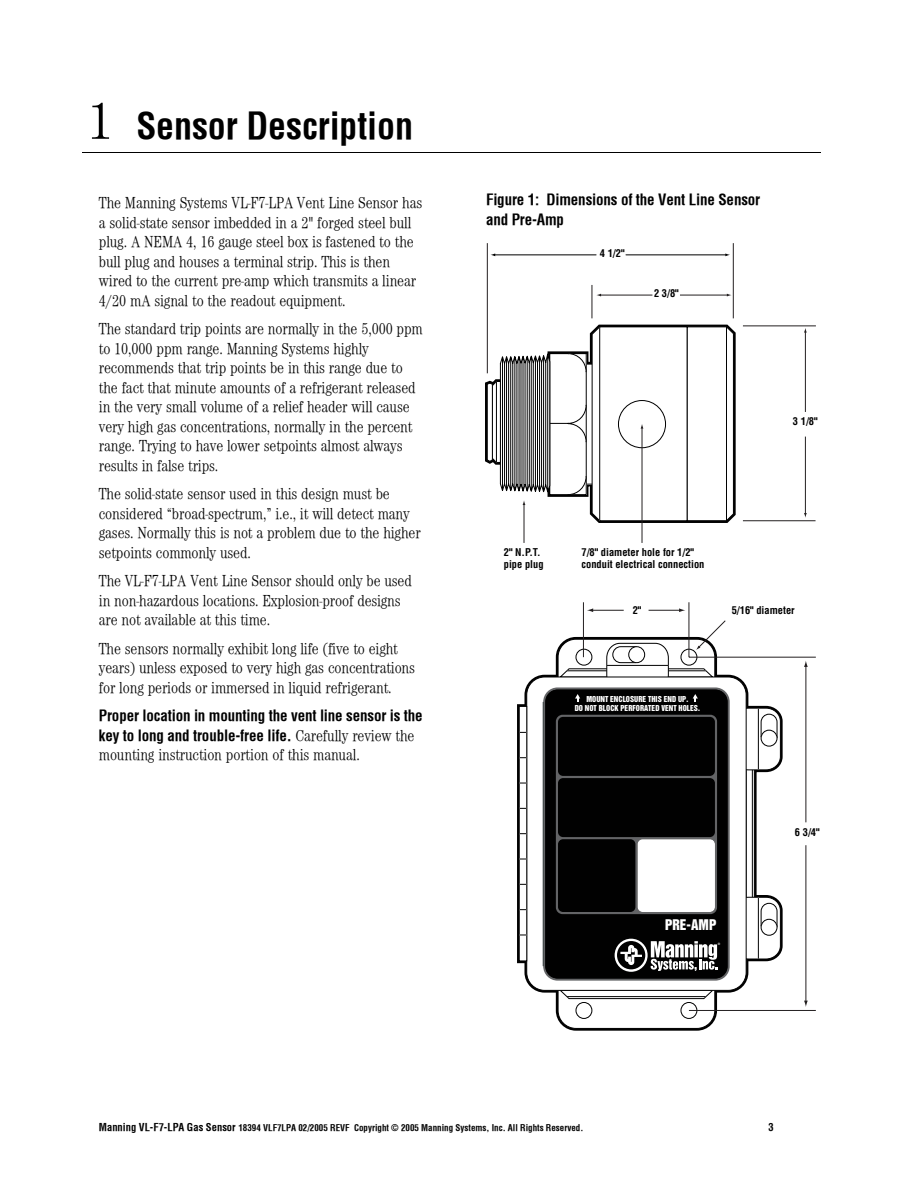
<style>
.page{position:relative;width:918px;height:1188px;background:#fff}
.page>*{position:absolute;margin:0;border:0;box-sizing:border-box;transform-origin:0 0}
.t1{font:700 condensed 36px "Helvetica";letter-spacing:-.005em;color:#000}
.t2{font:16.5px/19.5px "Century Cd ITCTT Light";letter-spacing:-.01em;color:#000}
.t3{font:700 condensed 15px/19.5px "Helvetica";letter-spacing:-.01em;color:#000}
.t4{font:13.5px "Helvetica Inserat";color:#fff}
.t5{font:700 condensed 10.5px/12px "Helvetica";color:#010101}
.t6{font:700 condensed 10.5px "Helvetica";color:#000}
.t7{font:700 condensed 9px "Helvetica";color:#000}
.t8{font:7.5px/9px "Helvetica Inserat";color:#fff;text-align:center}
.t9{font:700 condensed 3px "Helvetica";color:#fff}
.s1{font-family:"Century ITCTT Light";font-weight:400;font-stretch:normal;font-size:54px}
.s2{font-family:"Century Cd ITCTT Light";font-weight:400;font-stretch:normal;font-size:16.5px}
.s3{font-size:10.5px}
</style>
<div class="page">
<hr style="left:83px;top:152px;width:738px;height:1px;background:#000">
<div style="left:517px;top:704px;width:12px;height:259px;border:4px solid #010101"></div>
<svg style="left:747px;top:704px;width:36px;height:260px"></svg>
<div style="left:761px;top:919px;width:16px;height:16px;background:#fff;border-radius:50%"></div>
<div style="left:761px;top:919px;width:16px;height:17px;border:1px solid #010101;border-radius:50%"></div>
<hr style="left:758px;top:897px;width:1px;height:62px;background:#010101">
<svg style="left:554px;top:991px;width:165px;height:40px"></svg>
<hr style="left:567px;top:996px;width:139px;height:1px;background:#010101">
<div style="left:681px;top:1002px;width:16px;height:16px;background:#fff;border-radius:50%"></div>
<div style="left:681px;top:1002px;width:16px;height:17px;border:1px solid #010101;border-radius:50%"></div>
<div style="left:576px;top:1002px;width:16px;height:16px;background:#fff;border-radius:50%"></div>
<div style="left:576px;top:1002px;width:16px;height:17px;border:1px solid #010101;border-radius:50%"></div>
<div style="left:527px;top:677px;width:219px;height:313px;background:#fff;border-radius:18px"></div>
<div style="left:519px;top:706px;width:8px;height:255px;background:#fff"></div>
<div style="left:519px;top:706px;width:8px;height:255px;border:1px solid #010101"></div>
<svg style="left:519px;top:781px;width:8px;height:4px"></svg>
<svg style="left:519px;top:857px;width:8px;height:4px"></svg>
<svg style="left:519px;top:933px;width:8px;height:4px"></svg>
<svg style="left:543px;top:687px;width:187px;height:294px;background:#67686a"></svg>
<div style="left:545px;top:690px;width:183px;height:288px;background:#010101;border-radius:12px"></div>
<svg style="left:556px;top:715px;width:161px;height:199px"></svg>
<div style="left:638px;top:839px;width:77px;height:73px;background:#fff;border-radius:5px"></div>
<svg style="left:615px;top:939px;width:102px;height:33px"></svg>
<svg style="left:575px;top:694px;width:5px;height:8px"></svg>
<svg style="left:693px;top:694px;width:5px;height:8px"></svg>
<hr style="left:689px;top:657px;width:127px;height:1px;background:#231f20">
<hr style="left:689px;top:1010px;width:127px;height:1px;background:#231f20">
<hr style="left:689px;top:602px;width:1px;height:55px;background:#231f20">
<hr style="left:583px;top:602px;width:1px;height:55px;background:#231f20">
<hr style="left:806px;top:666px;width:1px;height:156px;background:#231f20">
<svg style="left:804px;top:661px;width:4px;height:6px"></svg>
<hr style="left:592px;top:610px;width:32px;height:1px;background:#231f20">
<svg style="left:587px;top:608px;width:6px;height:4px"></svg>
<hr style="left:649px;top:610px;width:31px;height:1px;background:#231f20">
<svg style="left:679px;top:608px;width:6px;height:4px"></svg>
<hr style="left:806px;top:845px;width:1px;height:157px;background:#231f20">
<svg style="left:804px;top:1001px;width:4px;height:6px"></svg>
<svg style="left:554px;top:620px;width:172px;height:58px"></svg>
<hr style="left:626px;top:254px;width:100px;height:1px;background:#010101">
<hr style="left:494px;top:254px;width:102px;height:1px;background:#010101">
<hr style="left:743px;top:326px;width:73px;height:1px;background:#231f20">
<hr style="left:743px;top:520px;width:73px;height:1px;background:#231f20">
<hr style="left:487px;top:243px;width:1px;height:130px;background:#231f20">
<hr style="left:733px;top:243px;width:1px;height:75px;background:#231f20">
<hr style="left:805px;top:437px;width:1px;height:77px;background:#231f20">
<hr style="left:805px;top:332px;width:1px;height:80px;background:#231f20">
<hr style="left:592px;top:285px;width:1px;height:33px;background:#231f20">
<hr style="left:680px;top:295px;width:48px;height:1px;background:#231f20">
<hr style="left:600px;top:295px;width:52px;height:1px;background:#231f20">
<hr style="left:524px;top:504px;width:1px;height:39px;background:#231f20">
<hr style="left:642px;top:428px;width:1px;height:115px;background:#231f20">
<svg style="left:485px;top:322px;width:251px;height:203px"></svg>
<h1 class="t1" style="left:85px;top:103px;width:330px"><span class="s1">1</span> Sensor Description</h1>
<p class="t2" style="left:99px;top:193px;width:325px">The Manning Systems VL-F7-LPA Vent Line Sensor has a solid-state sensor imbedded in a 2" forged steel bull plug. A NEMA 4, 16 gauge steel box is fastened to the bull plug and houses a terminal strip. This is then wired to the current pre-amp which transmits a linear 4/20 mA signal to the readout equipment.</p>
<p class="t2" style="left:99px;top:319px;width:325px">The standard trip points are normally in the 5,000 ppm to 10,000 ppm range. Manning Systems highly recommends that trip points be in this range due to the fact that minute amounts of a refrigerant released in the very small volume of a relief header will cause very high gas concentrations, normally in the percent range. Trying to have lower setpoints almost always results in false trips.</p>
<p class="t2" style="left:99px;top:484px;width:323px">The solid-state sensor used in this design must be considered “broad-spectrum,” i.e., it will detect many gases. Normally this is not a problem due to the higher setpoints commonly used.</p>
<p class="t2" style="left:99px;top:571px;width:314px">The VL-F7-LPA Vent Line Sensor should only be used in non-hazardous locations. Explosion-proof designs are not available at this time.</p>
<p class="t2" style="left:99px;top:639px;width:318px">The sensors normally exhibit long life (five to eight years) unless exposed to very high gas concentrations for long periods or immersed in liquid refrigerant.</p>
<p class="t3" style="left:99px;top:706px;width:325px">Proper location in mounting the vent line sensor is the key to long and trouble-free life. <span class="s2">Carefully review the</span></p>
<p class="t2" style="left:99px;top:745px;width:262px">mounting instruction portion of this manual.</p>
<p class="t3" style="left:486px;top:190px;width:276px">Figure 1: Dimensions of the Vent Line Sensor and Pre-Amp</p>
<p class="t5" style="left:600px;top:248px;width:26px">4 1/2"</p>
<p class="t5" style="left:654px;top:288px;width:26px">2 3/8"</p>
<p class="t5" style="left:793px;top:416px;width:26px">3 1/8"</p>
<p class="t5" style="left:504px;top:547px;width:41px">2" N.P.T. pipe plug</p>
<p class="t5" style="left:581px;top:547px;width:125px">7/8" diameter hole for 1/2" conduit electrical connection</p>
<p class="t5" style="left:633px;top:605px;width:10px">2"</p>
<p class="t5" style="left:732px;top:605px;width:64px">5/16" diameter</p>
<p class="t8" style="left:575px;top:695px;width:127px">MOUNT ENCLOSURE THIS END UP.<br>DO NOT BLOCK PERFORATED VENT HOLES.</p>
<p class="t4" style="left:665px;top:919px;width:53px">PRE-AMP</p>
<p class="t9" style="left:718px;top:943px;width:4px">®</p>
<p class="t5" style="left:795px;top:827px;width:26px">6 3/4"</p>
<p class="t7" style="left:99px;top:1122px;width:486px"><span class="s3">Manning VL-F7-LPA Gas Sensor</span> 18394 VLF7LPA 02/2005 REVF Copyright © 2005 Manning Systems, Inc. All Rights Reserved.</p>
<p class="t6" style="left:769px;top:1121px;width:7px">3</p>
</div>
